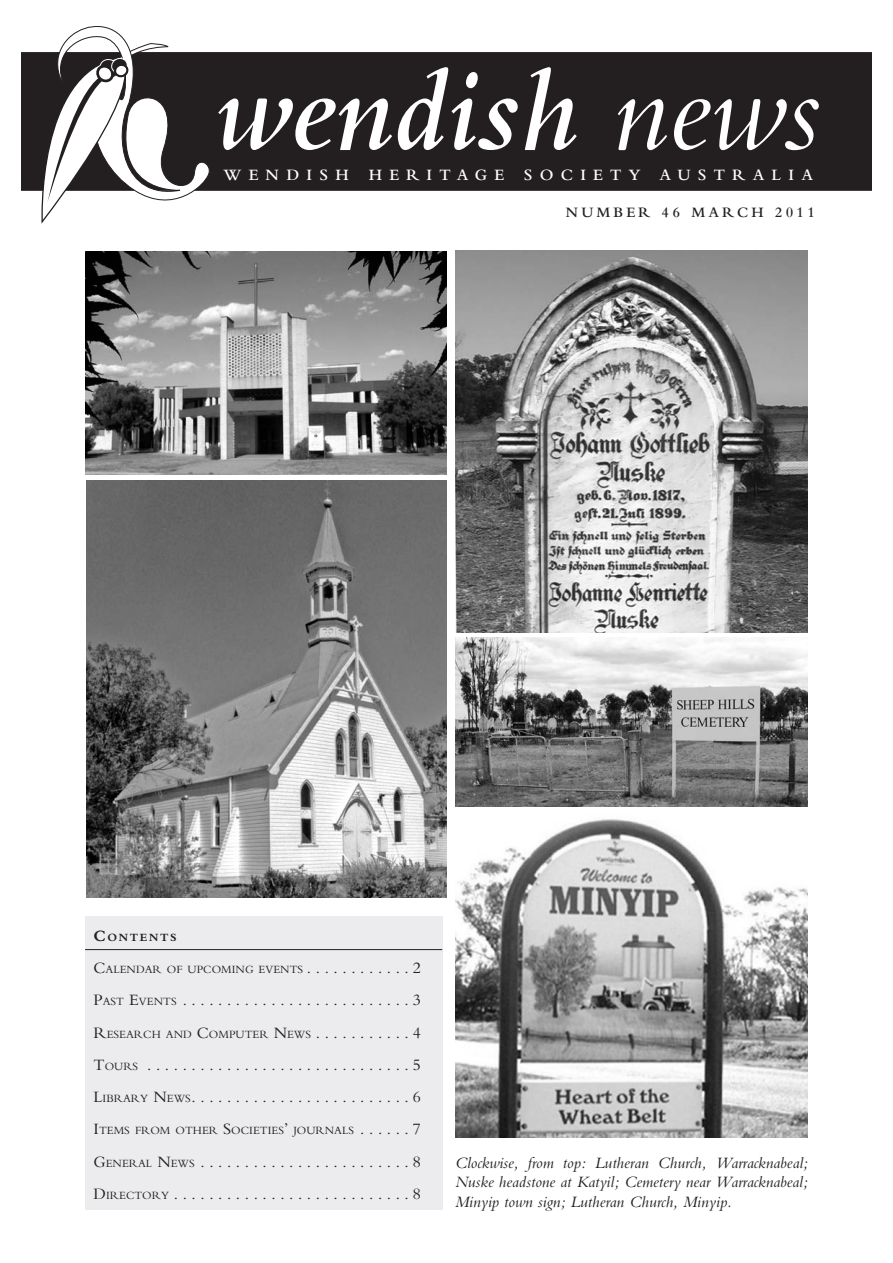
<style>
.page{position:relative;width:893px;height:1263px;background:#fff}
.page>*{position:absolute;margin:0;border:0;box-sizing:border-box;transform-origin:0 0}
.t1{font:italic 600 121.5px "Bembo";color:#fff}
.t2{font:16.5px "Bembo";color:#231f20}
.Contact_info{font:italic 16.5px/19.5px "Bembo";color:#231f20;text-align:justify}
.t3{font:600 16.5px "Bembo";letter-spacing:.44em;color:#fff}
.t4{font:600 15px "Bembo";letter-spacing:.21em;color:#231f20}
.t5{font:11.55px "Bembo";color:#231f20}
.t6{font:700 11.55px "Bembo";letter-spacing:.145em;color:#231f20}
.s1{font-weight:400}
.s2{font-size:16.5px}
.s3{font-size:11.55px}
</style>
<div class="page">
<div style="left:21px;top:52px;width:851px;height:139px;background:#231f20"></div>
<svg style="left:37px;top:26px;width:175px;height:198px"></svg>
<div style="left:85px;top:917px;width:357px;height:293px;background:#ececee"></div>
<hr style="left:85px;top:949px;width:357px;height:1px;background:#231f20">
<img style="left:87px;top:480px;width:359px;height:417px">
<img style="left:455px;top:819px;width:353px;height:318px">
<img style="left:85px;top:252px;width:361px;height:223px">
<img style="left:455px;top:637px;width:353px;height:169px">
<img style="left:455px;top:251px;width:353px;height:381px">
<p class="t1" style="left:214px;top:44px;width:608px">wendish <span class="s1">news</span></p>
<p class="t3" style="left:223px;top:165px;width:591px">WENDISH HERITAGE SOCIETY AUSTRALIA</p>
<p class="t4" style="left:566px;top:204px;width:251px">NUMBER 46 MARCH 2011</p>
<p class="t6" style="left:94px;top:931px;width:85px"><span class="s2">C</span>ontents</p>
<p class="t5" style="left:94px;top:963px;width:329px"><span class="s2">C</span>ALENDAR OF UPCOMING EVENTS <span class="s2">. . . . . . . . . . . 2</span></p>
<p class="t2" style="left:94px;top:990px;width:329px">P<span class="s3">AST</span> E<span class="s3">VENTS</span> ......................... 3</p>
<p class="t5" style="left:94px;top:1027px;width:329px"><span class="s2">R</span>ESEARCH AND <span class="s2">C</span>OMPUTER <span class="s2">N</span>EWS <span class="s2">. . . . . . . . . . 4</span></p>
<p class="t2" style="left:94px;top:1055px;width:329px">T<span class="s3">OURS</span> . . . . . . . . . . . . . . . . . . . . . . . . . . . . . 5</p>
<p class="t2" style="left:94px;top:1087px;width:329px">L<span class="s3">IBRARY</span> N<span class="s3">EWS</span> . . . . . . . . . . . . . . . . . . . . . . . . 6</p>
<p class="t5" style="left:94px;top:1124px;width:329px"><span class="s2">I</span>TEMS FROM OTHER <span class="s2">S</span>OCIETIES<span class="s2">’</span> JOURNALS <span class="s2">. . . . . 7</span></p>
<p class="t2" style="left:94px;top:1152px;width:329px">G<span class="s3">ENERAL</span> N<span class="s3">EWS</span> . . . . . . . . . . . . . . . . . . . . . . . 8</p>
<p class="t2" style="left:94px;top:1184px;width:329px">D<span class="s3">IRECTORY</span> .......................... 8</p>
<p class="Contact_info" style="left:455px;top:1152px;width:354px">Clockwise, from top: Lutheran Church, Warracknabeal; Nuske headstone at Katyil; Cemetery near Warracknabeal; Minyip town sign; Lutheran Church, Minyip.</p>
</div>
